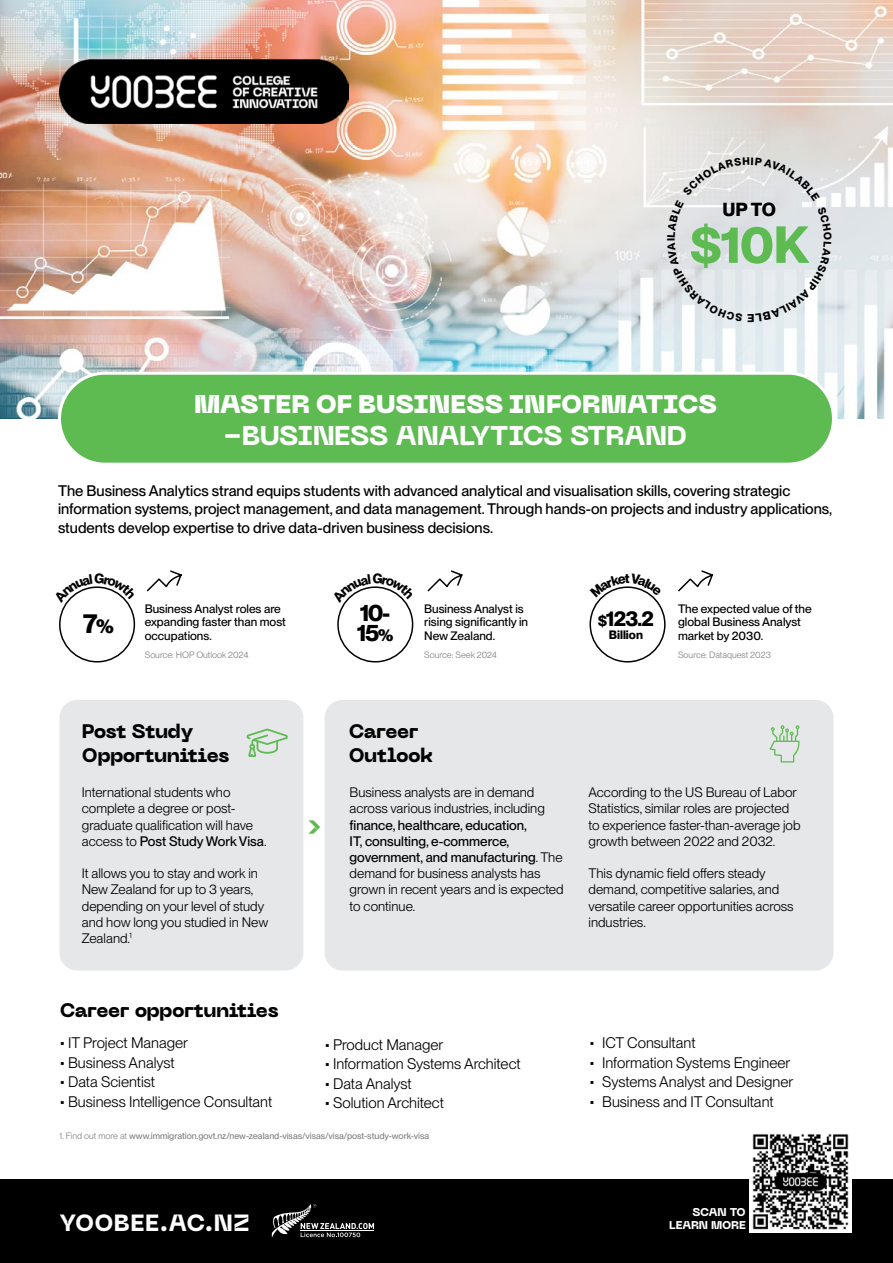
<style>
.page{position:relative;width:893px;height:1263px;background:#fff}
.page>*{position:absolute;margin:0;border:0;box-sizing:border-box;transform-origin:0 0}
.t1{font:700 51px "PP Neue Montreal";color:#5dbb52}
.t2{font:800 27px "PP Neue Machina";letter-spacing:-.02em;color:#fff}
.t3{font:700 27px "PP Neue Montreal";color:#000}
.t4{font:900 25.5px "PP Neue Machina";letter-spacing:-.005em;color:#fff}
.t5{font:800 23.4px "PP Neue Machina";letter-spacing:.01em;color:#fff}
.t6{font:700 23.25px/20.1px "PP Neue Montreal";color:#000}
.t7{font:700 21px "PP Neue Montreal";color:#000}
.t8{font:800 19.5px/23.4px "PP Neue Machina";letter-spacing:-.03em;color:#000}
.t9{font:700 18.6px "PP Neue Montreal";color:#000}
.t10{font:500 15px/18.8px "PP Neue Montreal";color:#000}
.t11{font:15px "PP Neue Montreal";color:#000}
.t12{font:13.5px/16.2px "PP Neue Montreal";color:#000}
.t13{font:500 13.5px/16.2px "PP Neue Montreal";color:#000}
.t14{font:700 13.5px "PP Neue Montreal";color:#000}
.t15{font:500 12px/13.5px "PP Neue Montreal";color:#000}
.t16{font:700 12px "PP Neue Montreal";color:#000}
.t17{font:800 11.25px/13.5px "PP Neue Machina";letter-spacing:-.02em;color:#fff;text-align:right}
.t18{font:500 9px "PP Neue Montreal";color:#808285}
.t19{font:9px "PP Neue Montreal";color:#808285}
.s1{font-weight:900;font-size:25.5px}
.s2{font-size:19.5px}
.s3{font-size:16.8px}
.s4{font-size:15px}
.s5{font-weight:500}
.s6{font-weight:400}
</style>
<div class="page">
<div style="left:325px;top:700px;width:508px;height:270px;background:#e6e7e8;border-radius:18px"></div>
<img style="left:0;top:0;width:893px;height:419px">
<div style="left:0;top:1179px;width:893px;height:84px;background:#000"></div>
<img style="left:60px;top:60px;width:289px;height:63px">
<div style="left:60px;top:373px;width:773px;height:91px;background:#5dbb52;border-radius:45px"></div>
<div style="left:58px;top:372px;width:777px;height:94px;border:3px solid #fff;border-radius:45px"></div>
<div style="left:59px;top:700px;width:244px;height:270px;background:#e6e7e8;border-radius:18px"></div>
<svg style="left:247px;top:728px;width:41px;height:29px"></svg>
<svg style="left:769px;top:725px;width:31px;height:37px"></svg>
<svg style="left:308px;top:820px;width:12px;height:14px"></svg>
<svg style="left:146px;top:570px;width:36px;height:22px"></svg>
<svg style="left:427px;top:570px;width:36px;height:22px"></svg>
<svg style="left:678px;top:570px;width:35px;height:22px"></svg>
<svg style="left:272px;top:1204px;width:102px;height:33px"></svg>
<img style="left:749px;top:1133px;width:102px;height:99px">
<svg style="left:667px;top:157px;width:165px;height:165px;background:#e1e5e7"></svg>
<svg style="left:59px;top:586px;width:77px;height:77px"></svg>
<svg style="left:337px;top:586px;width:77px;height:77px"></svg>
<svg style="left:589px;top:586px;width:77px;height:77px"></svg>
<h3 class="t9" style="left:722px;top:199px;width:55px">UP TO</h3>
<h1 class="t1" style="left:690px;top:214px;width:120px">$10K</h1>
<h3 class="t4" style="left:194px;top:387px;width:524px">MASTER OF BUSINESS INFORMATICS</h3>
<h2 class="t2" style="left:224px;top:418px;width:465px"><span class="s1">-</span>BUSINESS ANALYTICS STRAND</h2>
<p class="t10" style="left:58px;top:481px;width:776px">The Business Analytics strand equips students with advanced analytical and visualisation skills, covering strategic information systems, project management, and data management. Through hands-on projects and industry applications, students develop expertise to drive data-driven business decisions.</p>
<p class="t15" style="left:145px;top:602px;width:143px">Business Analyst roles are expanding faster than most occupations.</p>
<p class="t19" style="left:145px;top:649px;width:105px">Source: HOP Outlook 2024</p>
<h2 class="t3" style="left:83px;top:607px;width:32px">7<span class="s2">%</span></h2>
<h3 class="t6" style="left:357px;top:603px;width:37px">10-<br>15<span class="s3">%</span></h3>
<p class="t15" style="left:424px;top:602px;width:105px">Business Analyst is rising significantly in<br>New Zealand.</p>
<p class="t19" style="left:424px;top:649px;width:74px">Source: Seek 2024</p>
<p class="t14" style="left:625px;top:570px;width:6px">t</p>
<h3 class="t7" style="left:598px;top:605px;width:58px"><span class="s4">$</span>123.2</h3>
<p class="t16" style="left:609px;top:627px;width:36px">Billion</p>
<p class="t15" style="left:678px;top:602px;width:135px">The expected value of the global Business Analyst market by 2030.</p>
<p class="t19" style="left:678px;top:649px;width:94px">Source: Dataquest 2023</p>
<h3 class="t8" style="left:82px;top:720px;width:149px">Post Study<br>Opportunities</h3>
<p class="t12" style="left:82px;top:784px;width:186px">International students who complete a degree or post&shy;graduate qualification will have access to <span class="s5">Post Study Work Visa</span>.</p>
<p class="t12" style="left:82px;top:865px;width:188px">It allows you to stay and work in<br>New Zealand for up to 3 years, depending on your level of study and how long you studied in New<br>Zealand.<sup>1</sup></p>
<h3 class="t8" style="left:60px;top:999px;width:220px">Career opportunities</h3>
<p class="t11" style="left:60px;top:1034px;width:130px">• IT Project Manager</p>
<p class="t11" style="left:60px;top:1054px;width:117px">• Business Analyst</p>
<p class="t11" style="left:60px;top:1073px;width:97px">• Data Scientist</p>
<p class="t11" style="left:60px;top:1093px;width:214px">• Business Intelligence Consultant</p>
<h3 class="t8" style="left:349px;top:720px;width:86px">Career<br>Outlook</h3>
<p class="t12" style="left:350px;top:784px;width:197px">Business analysts are in demand across various industries, including</p>
<p class="t13" style="left:350px;top:817px;width:216px">finance, healthcare, education,<br>IT, consulting, e-commerce, government, and manufacturing<span class="s6">. The demand for business analysts has grown in recent years and is expected to continue.</span></p>
<p class="t11" style="left:325px;top:1036px;width:120px">• Product Manager</p>
<p class="t11" style="left:325px;top:1055px;width:197px">• Information Systems Architect</p>
<p class="t11" style="left:325px;top:1075px;width:89px">• Data Analyst</p>
<p class="t11" style="left:325px;top:1094px;width:121px">• Solution Architect</p>
<p class="t18" style="left:60px;top:1130px;width:371px"><span class="s6">1. Find out more at</span> www.immigration.govt.nz/new-zealand-visas/visas/visa/post-study-work-visa</p>
<p class="t12" style="left:589px;top:784px;width:214px">According to the US Bureau of Labor Statistics, similar roles are projected to experience faster-than-average job growth between 2022 and 2032.</p>
<p class="t12" style="left:589px;top:865px;width:207px">This dynamic field offers steady demand, competitive salaries, and versatile career opportunities across industries.</p>
<p class="t11" style="left:589px;top:1034px;width:108px">• ICT Consultant</p>
<p class="t11" style="left:589px;top:1054px;width:202px">• Information Systems Engineer</p>
<p class="t11" style="left:589px;top:1073px;width:205px">• Systems Analyst and Designer</p>
<p class="t11" style="left:589px;top:1093px;width:186px">• Business and IT Consultant</p>
<h3 class="t5" style="left:60px;top:1207px;width:191px">YOOBEE.AC.NZ</h3>
<p class="t17" style="left:669px;top:1205px;width:78px">SCAN TO<br>LEARN MORE</p>
</div>
